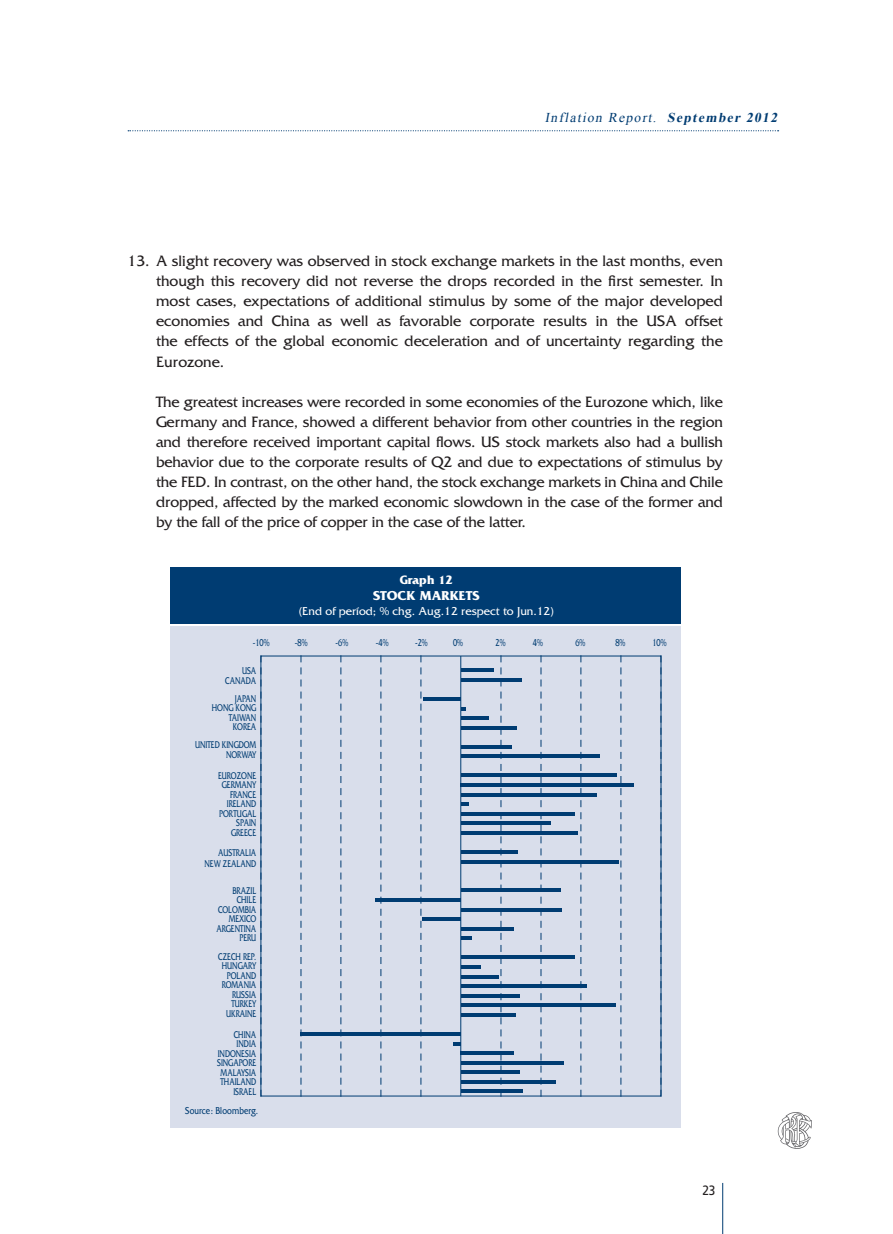
<style>
.page{position:relative;width:893px;height:1234px;background:#fff}
.page>*{position:absolute;margin:0;border:0;box-sizing:border-box;transform-origin:0 0}
.t1{font:15.75px/20.1px "Friz Quadrata";color:#231f20;text-align:justify}
.t2{font:italic 13.5px "Times New Roman";color:#003c72}
.t3{font:700 13.5px "Friz Quadrata";color:#fff}
.t4{font:13.5px "Frutiger";color:#231f20;scale:.88 1}
.t5{font:700 12.75px "Friz Quadrata";color:#fff}
.t6{font:12px "Friz Quadrata";color:#fff}
.t7{font:10.5px "Friz Quadrata";letter-spacing:.01em;color:#003c72;scale:.71 1}
.t8{font:10.5px "Friz Quadrata";letter-spacing:.01em;color:#003c72;scale:.8 1}
.t9{font:10.2px/9.4px "Friz Quadrata";color:#003c72;text-align:right;scale:.73 1}
.s1{font-weight:700}
</style>
<div class="page">
<svg style="left:128px;top:130px;width:651px;height:1px"></svg>
<hr style="left:722px;top:1182px;width:1px;height:51px;background:#003c72">
<svg style="left:778px;top:1112px;width:34px;height:37px"></svg>
<div style="left:170px;top:626px;width:510px;height:501px;background:#d9deeb"></div>
<div style="left:170px;top:567px;width:510px;height:57px;background:#003c72"></div>
<svg style="left:301px;top:657px;width:1px;height:436px"></svg>
<svg style="left:341px;top:657px;width:1px;height:436px"></svg>
<svg style="left:381px;top:657px;width:1px;height:436px"></svg>
<svg style="left:421px;top:657px;width:1px;height:436px"></svg>
<svg style="left:501px;top:657px;width:1px;height:436px"></svg>
<svg style="left:541px;top:657px;width:1px;height:436px"></svg>
<svg style="left:581px;top:657px;width:1px;height:436px"></svg>
<svg style="left:621px;top:657px;width:1px;height:436px"></svg>
<svg style="left:661px;top:655px;width:1px;height:440px"></svg>
<hr style="left:461px;top:668px;width:33px;height:4px;background:#003c72">
<hr style="left:461px;top:677px;width:61px;height:4px;background:#d9deeb">
<hr style="left:461px;top:678px;width:61px;height:3px;background:#003c72">
<hr style="left:424px;top:697px;width:37px;height:3px;background:#003c72">
<svg style="left:461px;top:706px;width:4px;height:4px"></svg>
<hr style="left:461px;top:716px;width:28px;height:3px;background:#003c72">
<svg style="left:461px;top:725px;width:55px;height:4px"></svg>
<hr style="left:461px;top:745px;width:50px;height:3px;background:#003c72">
<hr style="left:461px;top:754px;width:138px;height:4px;background:#003c72">
<hr style="left:461px;top:773px;width:155px;height:4px;background:#003c72">
<hr style="left:461px;top:783px;width:173px;height:3px;background:#003c72">
<svg style="left:461px;top:792px;width:135px;height:4px"></svg>
<svg style="left:461px;top:802px;width:8px;height:3px"></svg>
<svg style="left:461px;top:811px;width:113px;height:4px"></svg>
<hr style="left:461px;top:821px;width:90px;height:4px;background:#003c72">
<hr style="left:461px;top:830px;width:117px;height:4px;background:#d9deeb">
<hr style="left:461px;top:831px;width:117px;height:3px;background:#003c72">
<hr style="left:461px;top:850px;width:56px;height:3px;background:#003c72">
<svg style="left:461px;top:859px;width:157px;height:4px"></svg>
<hr style="left:461px;top:888px;width:100px;height:4px;background:#003c72">
<hr style="left:375px;top:897px;width:86px;height:4px;background:#d9deeb">
<hr style="left:375px;top:898px;width:86px;height:3px;background:#003c72">
<svg style="left:461px;top:907px;width:100px;height:4px"></svg>
<hr style="left:422px;top:917px;width:39px;height:3px;background:#003c72">
<svg style="left:461px;top:926px;width:52px;height:4px"></svg>
<svg style="left:461px;top:936px;width:10px;height:3px"></svg>
<hr style="left:461px;top:955px;width:113px;height:4px;background:#003c72">
<svg style="left:461px;top:964px;width:20px;height:4px"></svg>
<svg style="left:461px;top:974px;width:37px;height:4px"></svg>
<hr style="left:461px;top:983px;width:126px;height:4px;background:#d9deeb">
<hr style="left:461px;top:984px;width:126px;height:3px;background:#003c72">
<svg style="left:461px;top:993px;width:58px;height:4px"></svg>
<hr style="left:461px;top:1003px;width:154px;height:3px;background:#003c72">
<svg style="left:461px;top:1012px;width:54px;height:4px"></svg>
<svg style="left:301px;top:1031px;width:159px;height:4px"></svg>
<svg style="left:453px;top:1042px;width:7px;height:3px"></svg>
<hr style="left:461px;top:1050px;width:53px;height:4px;background:#d9deeb">
<hr style="left:461px;top:1051px;width:53px;height:3px;background:#003c72">
<svg style="left:461px;top:1060px;width:102px;height:4px"></svg>
<hr style="left:461px;top:1069px;width:59px;height:4px;background:#d9deeb">
<hr style="left:461px;top:1070px;width:59px;height:3px;background:#003c72">
<svg style="left:461px;top:1079px;width:94px;height:4px"></svg>
<hr style="left:461px;top:1089px;width:61px;height:3px;background:#003c72">
<hr style="left:460px;top:656px;width:1px;height:439px;background:#003c72">
<p class="t2" style="left:545px;top:108px;width:237px">Inflation Report. <span class="s1">September 2012</span></p>
<p class="t1" style="left:156px;top:251px;width:568px;text-indent:-29px">13. A slight recovery was observed in stock exchange markets in the last months, even though this recovery did not reverse the drops recorded in the first semester. In most cases, expectations of additional stimulus by some of the major developed economies and China as well as favorable corporate results in the USA offset the effects of the global economic deceleration and of uncertainty regarding the Eurozone.</p>
<p class="t1" style="left:156px;top:391px;width:568px">The greatest increases were recorded in some economies of the Eurozone which, like Germany and France, showed a different behavior from other countries in the region and therefore received important capital flows. US stock markets also had a bullish behavior due to the corporate results of Q2 and due to expectations of stimulus by the FED. In contrast, on the other hand, the stock exchange markets in China and Chile dropped, affected by the marked economic slowdown in the case of the former and by the fall of the price of copper in the case of the latter.</p>
<p class="t5" style="left:400px;top:573px;width:54px">Graph 12</p>
<p class="t3" style="left:373px;top:588px;width:108px">STOCK MARKETS</p>
<p class="t6" style="left:299px;top:604px;width:257px">(End of períod; % chg. Aug.12 respect to Jun.12)</p>
<p class="t7" style="left:253px;top:636px;width:25px">-10%</p>
<p class="t7" style="left:295px;top:636px;width:19px">-8%</p>
<p class="t7" style="left:336px;top:636px;width:19px">-6%</p>
<p class="t7" style="left:376px;top:636px;width:19px">-4%</p>
<p class="t7" style="left:415px;top:636px;width:19px">-2%</p>
<p class="t7" style="left:453px;top:636px;width:16px">0%</p>
<p class="t7" style="left:495px;top:636px;width:16px">2%</p>
<p class="t7" style="left:533px;top:636px;width:16px">4%</p>
<p class="t7" style="left:575px;top:636px;width:16px">6%</p>
<p class="t7" style="left:615px;top:636px;width:16px">8%</p>
<p class="t7" style="left:652px;top:636px;width:21px">10%</p>
<p class="t9" style="left:225px;top:665px;width:44px;line-height:10.2px">USA<br>CANADA</p>
<p class="t9" style="left:212px;top:693px;width:62px">JAPAN<br>HONG KONG<br>TAIWAN<br>KOREA</p>
<p class="t9" style="left:195px;top:739px;width:85px;line-height:10.2px">UNITED KINGDOM<br>NORWAY</p>
<p class="t9" style="left:218px;top:770px;width:54px">EUROZONE<br>GERMANY<br>FRANCE<br>IRELAND<br>PORTUGAL<br>SPAIN<br>GREECE</p>
<p class="t9" style="left:205px;top:848px;width:72px;line-height:10.2px">AUSTRALIA<br>NEW ZEALAND</p>
<p class="t9" style="left:217px;top:885px;width:56px">BRAZIL<br>CHILE<br>COLOMBIA<br>MEXICO<br>ARGENTINA<br>PERU</p>
<p class="t9" style="left:218px;top:951px;width:54px">CZECH REP.<br>HUNGARY<br>POLAND<br>ROMANIA<br>RUSSIA<br>TURKEY<br>UKRAINE</p>
<p class="t9" style="left:217px;top:1029px;width:55px">CHINA<br>INDIA<br>INDONESIA<br>SINGAPORE<br>MALAYSIA<br>THAILAND<br>ISRAEL</p>
<p class="t8" style="left:185px;top:1104px;width:93px">Source: Bloomberg.</p>
<p class="t4" style="left:702px;top:1182px;width:16px">23</p>
</div>
